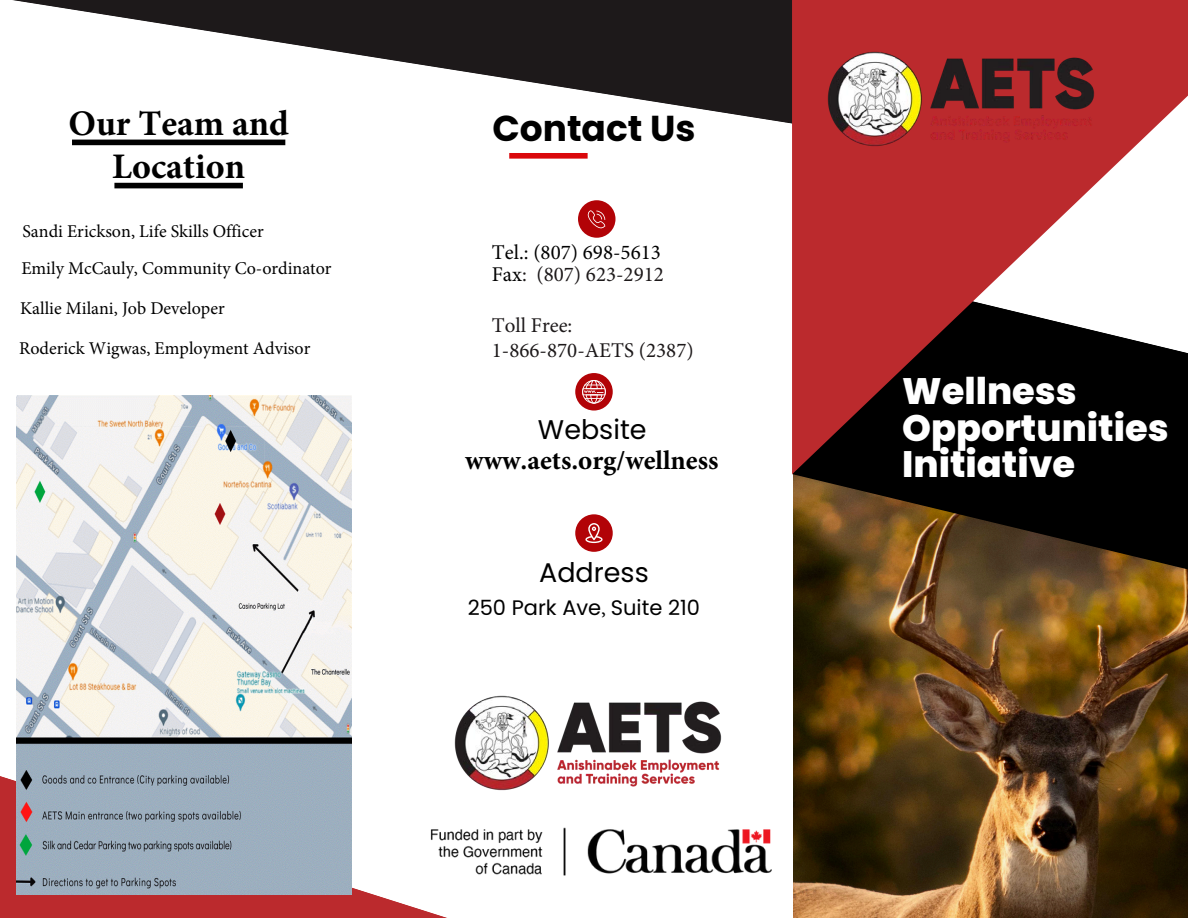
<style>
.page{position:relative;width:1188px;height:918px;background:#fff}
.page>*{position:absolute;margin:0;border:0;box-sizing:border-box;transform-origin:0 0}
.t1{font:800 36.75px/36.2px "Poppins";color:#fff}
.t2{font:700 36px/43.2px "Minion Pro";color:#000;text-align:center}
.t3{font:700 36px "Poppins";color:#000}
.t4{font:700 27px/30.5px "Minion Pro";color:#000;text-align:center}
.t5{font:27px "Poppins";color:#000}
.t6{font:21px/22.5px "Minion Pro";color:#000}
.t7{font:21px/25.2px "Minion Pro";color:#1d191a}
.t8{font:21px "Poppins";color:#000}
.t9{font:18px/37px "Minion Pro";color:#000}
.s1{color:#1d191a}
.s2{font-family:"Poppins";font-weight:400}
.s3{font-family:"Minion Pro"}
</style>
<div class="page">
<img style="left:794px;top:630px;width:394px;height:288px">
<svg style="left:792px;top:474px;width:396px;height:156px;background:#4e3818"></svg>
<svg style="left:12px;top:0;width:780px;height:145px"></svg>
<svg style="left:792px;top:0;width:396px;height:474px;fill:#bb2a2d"></svg>
<div style="left:578px;top:200px;width:38px;height:38px;background:#b20307;border-radius:50%"></div>
<svg style="left:588px;top:210px;width:18px;height:18px"></svg>
<div style="left:575px;top:514px;width:38px;height:38px;background:#b20307;border-radius:50%"></div>
<svg style="left:585px;top:523px;width:17px;height:20px"></svg>
<div style="left:575px;top:373px;width:38px;height:38px;background:#b20307;border-radius:50%"></div>
<svg style="left:582px;top:380px;width:24px;height:24px"></svg>
<div style="left:509px;top:153px;width:79px;height:6px;background:#da080c"></div>
<div style="left:0;top:776px;width:295px;height:142px;background:#bb2a2d"></div>
<img style="left:454px;top:695px;width:268px;height:74px">
<img style="left:295px;top:769px;width:598px;height:149px">
<img style="left:825px;top:50px;width:271px;height:98px">
<svg style="left:72px;top:138px;width:213px;height:8px;background:#4b4b4b"></svg>
<div style="left:114px;top:182px;width:129px;height:7px;background:#000"></div>
<img style="left:16px;top:395px;width:336px;height:500px">
<h2 class="t2" style="left:68px;top:102px;width:222px">Our Team and<br>Location</h2>
<p class="t9" style="left:21px;top:213px;width:312px">Sandi Erickson, Life Skills Officer<br>Emily McCauly, Community Co-ordinator</p>
<p class="t9" style="left:20px;top:289px;width:206px">Kallie Milani, Job Developer</p>
<p class="t9" style="left:19px;top:329px;width:293px">Roderick Wigwas, Employment Advisor</p>
<h1 class="t3" style="left:492px;top:104px;width:205px">Contact Us</h1>
<h3 class="t6" style="left:492px;top:241px;width:174px">Tel.: (807) 698-5613<br>Fax<span class="s1">: (807) 623-2912</span></h3>
<h3 class="t7" style="left:492px;top:312px;width:203px">Toll Free:<br>1-866-870-AETS (2387)</h3>
<p class="t4" style="left:465px;top:414px;width:255px"><span class="s2">Website </span>www.aets.org/wellness</p>
<p class="t5" style="left:539px;top:553px;width:111px">Address</p>
<p class="t8" style="left:468px;top:593px;width:234px">250 Park Ave<span class="s3">,</span> Suite 210</p>
<h1 class="t1" style="left:902px;top:374px;width:268px">Wellness<br>Opportunities<br>Initiative</h1>
</div>
